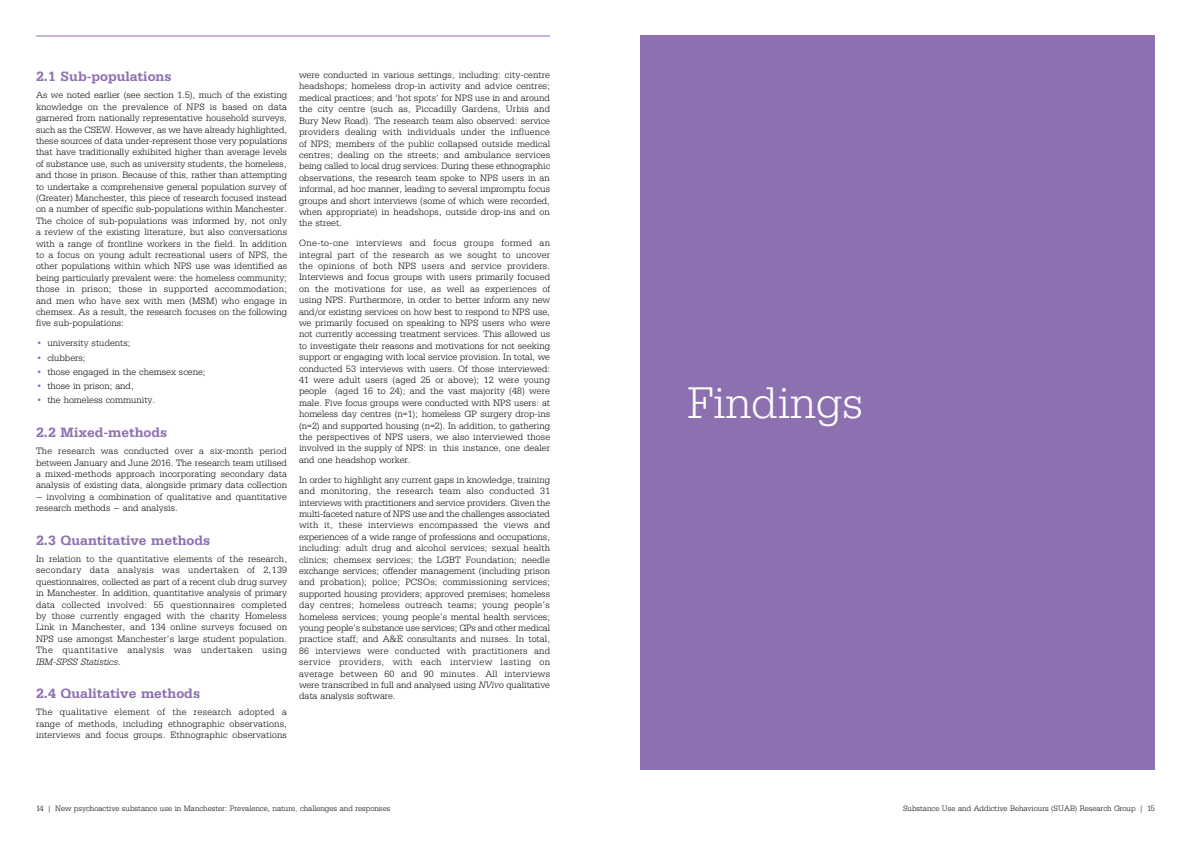
<style>
.page{position:relative;width:1191px;height:842px;background:#fff}
.page>*{position:absolute;margin:0;border:0;box-sizing:border-box;transform-origin:0 0}
.t1{font:300 46px "Serifa BEFOP";color:#fff}
.t2{font:500 14px "Serifa BEFOP";color:#8d70b0}
.t3{font:300 9.5px/11.4px "Serifa BEFOP";color:#000;text-align:justify}
.t4{font:300 8px "Serifa BEFOP";color:#000}
.s1{color:#8d70b0}
.s2{font-style:italic}
</style>
<div class="page">
<hr style="left:36px;top:36px;width:514px;height:1px;background:#8d70b0">
<div style="left:641px;top:36px;width:514px;height:734px;background:#8d70b0"></div>
<h2 class="t2" style="left:36px;top:69px;width:137px">2.1 Sub-populations</h2>
<p class="t3" style="left:36px;top:89px;width:253px">As we noted earlier (see section 1.5), much of the existing knowledge on the prevalence of NPS is based on data garnered from nationally representative household surveys, such as the CSEW. However, as we have already highlighted, these sources of data under-represent those very populations that have traditionally exhibited higher than average levels of substance use, such as university students, the homeless, and those in prison. Because of this, rather than attempting to undertake a comprehensive general population survey of (Greater) Manchester, this piece of research focused instead on a number of specific sub-populations within Manchester.<br>The choice of sub-populations was informed by, not only a review of the existing literature, but also conversations with a range of frontline workers in the field. In addition to a focus on young adult recreational users of NPS, the other populations within which NPS use was identified as being particularly prevalent were: the homeless community; those in prison; those in supported accommodation; and men who have sex with men (MSM) who engage in chemsex. As a result, the research focuses on the following five sub-populations:</p>
<p class="t3" style="left:36px;top:337px;width:96px"><span class="s1">•</span> university students;</p>
<p class="t3" style="left:36px;top:352px;width:51px"><span class="s1">•</span> clubbers;</p>
<p class="t3" style="left:36px;top:366px;width:171px"><span class="s1">•</span> those engaged in the chemsex scene;</p>
<p class="t3" style="left:36px;top:380px;width:99px"><span class="s1">•</span> those in prison; and,</p>
<p class="t3" style="left:36px;top:394px;width:121px"><span class="s1">•</span> the homeless community.</p>
<h2 class="t2" style="left:36px;top:424px;width:133px">2.2 Mixed-methods</h2>
<p class="t3" style="left:36px;top:445px;width:252px">The research was conducted over a six-month period between January and June 2016. The research team utilised a mixed-methods approach incorporating secondary data analysis of existing data, alongside primary data collection</p>
<p class="t3" style="left:36px;top:491px;width:252px">– involving a combination of qualitative and quantitative research methods – and analysis.</p>
<h2 class="t2" style="left:36px;top:532px;width:176px">2.3 Quantitative methods</h2>
<p class="t3" style="left:36px;top:553px;width:253px">In relation to the quantitative elements of the research, secondary data analysis was undertaken of 2,139 questionnaires, collected as part of a recent club drug survey in Manchester. In addition, quantitative analysis of primary data collected involved: 55 questionnaires completed by those currently engaged with the charity Homeless Link in Manchester, and 134 online surveys focused on NPS use amongst Manchester’s large student population.<br>The quantitative analysis was undertaken using <span class="s2">IBM-SPSS Statistics</span>.</p>
<h2 class="t2" style="left:36px;top:686px;width:166px">2.4 Qualitative methods</h2>
<p class="t3" style="left:36px;top:706px;width:252px">The qualitative element of the research adopted a range of methods, including ethnographic observations, interviews and focus groups. Ethnographic observations</p>
<p class="t3" style="left:299px;top:69px;width:253px">were conducted in various settings, including: city-centre headshops; homeless drop-in activity and advice centres; medical practices; and ‘hot spots’ for NPS use in and around the city centre (such as, Piccadilly Gardens, Urbis and Bury New Road). The research team also observed: service providers dealing with individuals under the influence of NPS; members of the public collapsed outside medical centres; dealing on the streets; and ambulance services being called to local drug services. During these ethnographic observations, the research team spoke to NPS users in an informal, ad hoc manner, leading to several impromptu focus groups and short interviews (some of which were recorded, when appropriate) in headshops, outside drop-ins and on the street.</p>
<p class="t3" style="left:299px;top:237px;width:253px">One-to-one interviews and focus groups formed an integral part of the research as we sought to uncover the opinions of both NPS users and service providers.<br>Interviews and focus groups with users primarily focused on the motivations for use, as well as experiences of using NPS. Furthermore, in order to better inform any new and/or existing services on how best to respond to NPS use, we primarily focused on speaking to NPS users who <span class="s2">were </span>not currently accessing treatment services. This allowed us to investigate their reasons and motivations for not seeking support or engaging with local service provision. In total, we conducted 53 interviews with users. Of those interviewed:<br>41 were adult users (aged 25 or above); 12 were young people (aged 16 to 24); and the vast majority (48) were male. Five focus groups were conducted with NPS users: at homeless day centres (n=1); homeless GP surgery drop-ins (n=2) and supported housing (n=2). In addition, to gathering the perspectives of NPS users, we also interviewed those involved in the supply of NPS: in this instance, one dealer and one headshop worker.</p>
<p class="t3" style="left:299px;top:474px;width:253px">In order to highlight any current gaps in knowledge, training and monitoring, the research team also conducted 31 interviews with practitioners and service providers. Given the multi-faceted nature of NPS use and the challenges associated with it, these interviews encompassed the views and experiences of a wide range of professions and occupations, including: adult drug and alcohol services; sexual health clinics; chemsex services; the LGBT Foundation; needle exchange services; offender management (including prison and probation); police; PCSOs; commissioning services; supported housing providers; approved premises; homeless day centres; homeless outreach teams; young people’s homeless services; young people’s mental health services; young people’s substance use services; GPs and other medical practice staff; and A&amp;E consultants and nurses. In total, 86 interviews were conducted with practitioners and service providers, with each interview lasting on average between 60 and 90 minutes. All interviews were transcribed in full and analysed using <span class="s2">NVivo</span> qualitative data analysis software.</p>
<h1 class="t1" style="left:687px;top:377px;width:178px">Findings</h1>
<p class="t4" style="left:36px;top:804px;width:356px">14 | New psychoactive substance use in Manchester: Prevalence, nature, challenges and responses</p>
<p class="t4" style="left:903px;top:804px;width:253px">Substance Use and Addictive Behaviours (SUAB) Research Group | 15</p>
</div>
